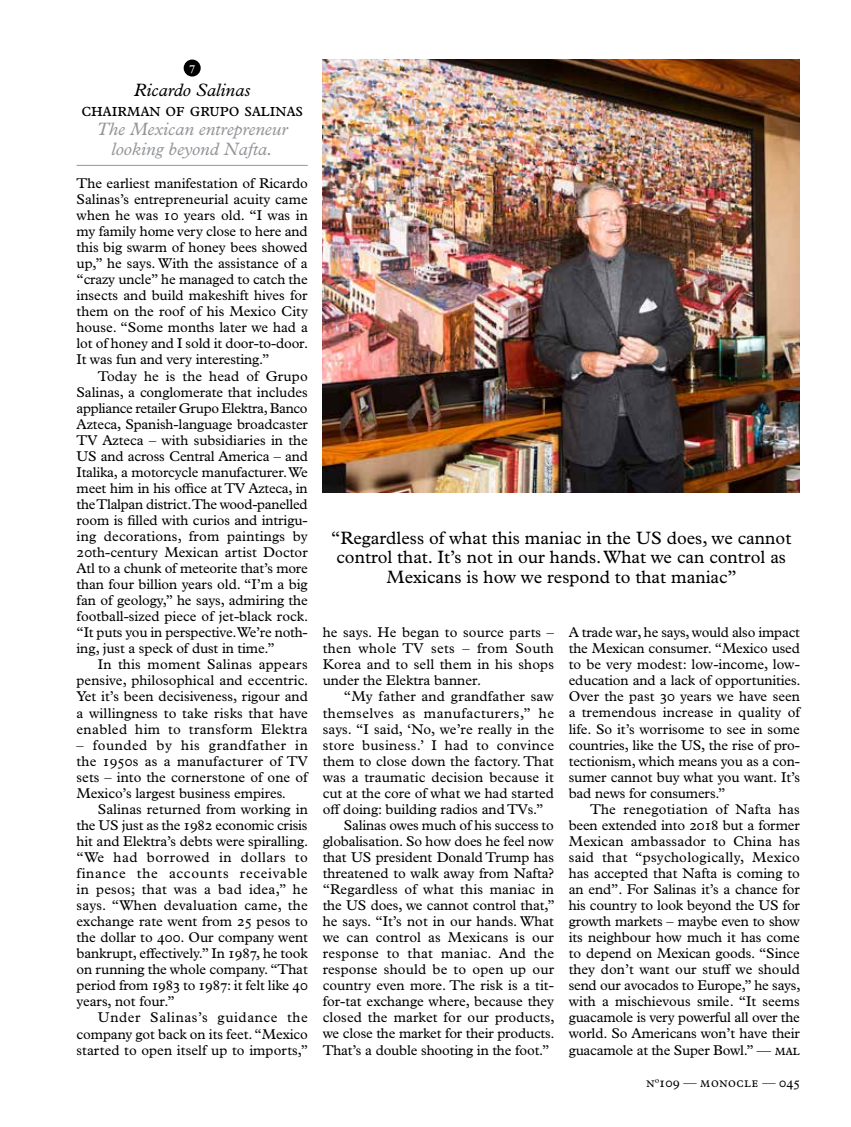
<style>
.page{position:relative;width:851px;height:1127px;background:#fff}
.page>*{position:absolute;margin:0;border:0;box-sizing:border-box;transform-origin:0 0}
.t1{font:18px/19.5px "Plantin MT Std";color:#000;text-align:center}
.t2{font:italic 18px/19.5px "Plantin MT Std";color:#939598;text-align:center}
.t3{font:italic 18px "Plantin MT Std";color:#000}
.t4{font:14.25px/16px "Plantin MT Std";color:#000;text-align:justify}
.t5{font:14.25px "Plantin MT Std";letter-spacing:.025em;color:#000}
.t6{font:14.25px "Plantin MT Std";letter-spacing:.035em;color:#000}
.t7{font:13.2px "Plantin MT Std";letter-spacing:.04em;color:#000}
.t8{font:12px "Plantin MT Std";color:#fff}
</style>
<div class="page">
<img style="left:322px;top:60px;width:477px;height:433px">
<hr style="left:77px;top:165px;width:231px;height:1px;background:#939598">
<div style="left:184px;top:60px;width:17px;height:17px;background:#000;border-radius:50%"></div>
<p class="t8" style="left:189px;top:60px;width:8px">7</p>
<p class="t3" style="left:134px;top:79px;width:118px">Ricardo Salinas</p>
<p class="t1" style="left:81px;top:100px;width:223px">chairman of grupo salinas</p>
<p class="t2" style="left:97px;top:119px;width:192px">The Mexican entrepreneur looking beyond Nafta.</p>
<p class="t4" style="left:77px;top:175px;width:233px">The earliest manifestation of Ricardo Salinas’s entrepreneurial acuity came when he was 10 years old. “I was in my family home very close to here and this big swarm of honey bees showed up,” he says. With the assistance of a “crazy uncle” he managed to catch the insects and build makeshift hives for them on the roof of his Mexico City house. “Some months later we had a lot of honey and I sold it door-to-door.<br>It was fun and very interesting.”</p>
<p class="t4" style="left:77px;top:368px;width:233px;text-indent:21px">Today he is the head of Grupo Salinas, a conglomerate that includes appliance retailer Grupo Elektra, Banco Azteca, Spanish-language broadcaster TV Azteca – with subsidiaries in the US and across Central America – and Italika, a motorcycle manufacturer. We meet him in his office at TV Azteca, in the Tlalpan district. The wood-panelled room is filled with curios and intrigu&shy;ing decorations, from paintings by 20th-century Mexican artist Doctor Atl to a chunk of meteorite that’s more than four billion years old. “I’m a big fan of geology,” he says, admiring the football-sized piece of jet-black rock. “It puts you in perspective. We’re noth&shy;ing, just a speck of dust in time.”</p>
<p class="t4" style="left:77px;top:657px;width:233px;text-indent:21px">In this moment Salinas appears pensive, philosophical and eccentric.<br>Yet it’s been decisiveness, rigour and a willingness to take risks that have enabled him to transform Elektra</p>
<p class="t4" style="left:77px;top:737px;width:234px">– founded by his grandfather in the 1950s as a manufacturer of TV sets – into the cornerstone of one of Mexico’s largest business empires.</p>
<p class="t4" style="left:77px;top:801px;width:233px;text-indent:21px">Salinas returned from working in the US just as the 1982 economic crisis hit and Elektra’s debts were spiralling. “We had borrowed in dollars to finance the accounts receivable in pesos; that was a bad idea,” he says. “When devaluation came, the exchange rate went from 25 pesos to the dollar to 400. Our company went bankrupt, effectively.” In 1987, he took on running the whole company. “That period from 1983 to 1987: it felt like 40 years, not four.”</p>
<p class="t4" style="left:77px;top:1010px;width:233px;text-indent:21px">Under Salinas’s guidance the company got back on its feet. “Mexico started to open itself up to imports,”</p>
<p class="t1" style="left:331px;top:528px;width:461px">“Regardless of what this maniac in the US does, we cannot control that. It’s not in our hands. What we can control as<br>Mexicans is how we respond to that maniac”</p>
<p class="t4" style="left:322px;top:624px;width:233px">he says. He began to source parts – then whole TV sets – from South Korea and to sell them in his shops under the Elektra banner.</p>
<p class="t4" style="left:344px;top:689px;width:211px">“My father and grandfather saw</p>
<p class="t6" style="left:322px;top:704px;width:233px">themselves as manufacturers,” he</p>
<p class="t4" style="left:322px;top:721px;width:233px">says. “I said, ‘No, we’re really in the</p>
<p class="t5" style="left:322px;top:737px;width:233px">store business.’ I had to convince</p>
<p class="t4" style="left:322px;top:753px;width:233px">them to close down the factory. That</p>
<p class="t4" style="left:322px;top:769px;width:233px">was a traumatic decision because it</p>
<p class="t4" style="left:322px;top:785px;width:233px">cut at the core of what we had started</p>
<p class="t4" style="left:322px;top:801px;width:222px">off doing: building radios and TVs.”</p>
<p class="t4" style="left:344px;top:817px;width:211px">Salinas owes much of his success to</p>
<p class="t4" style="left:322px;top:833px;width:233px">globalisation. So how does he feel now</p>
<p class="t4" style="left:322px;top:849px;width:233px">that US president Donald Trump has</p>
<p class="t4" style="left:322px;top:865px;width:233px">threatened to walk away from Nafta?</p>
<p class="t4" style="left:322px;top:881px;width:233px">“Regardless of what this maniac in</p>
<p class="t4" style="left:322px;top:897px;width:233px">the US does, we cannot control that,”</p>
<p class="t4" style="left:322px;top:913px;width:233px">he says. “It’s not in our hands. What</p>
<p class="t4" style="left:322px;top:929px;width:233px">we can control as Mexicans is our</p>
<p class="t5" style="left:322px;top:945px;width:233px">response to that maniac. And the</p>
<p class="t4" style="left:322px;top:961px;width:233px">response should be to open up our</p>
<p class="t4" style="left:322px;top:977px;width:233px">country even more. The risk is a tit-</p>
<p class="t4" style="left:322px;top:993px;width:233px">for-tat exchange where, because they</p>
<p class="t4" style="left:322px;top:1010px;width:233px">closed the market for our products,</p>
<p class="t4" style="left:322px;top:1026px;width:233px">we close the market for their products.</p>
<p class="t4" style="left:322px;top:1042px;width:228px">That’s a double shooting in the foot.”</p>
<p class="t4" style="left:568px;top:624px;width:234px">A trade war, he says, would also impact the Mexican consumer. “Mexico used to be very modest: low-income, low&shy;education and a lack of opportunities.<br>Over the past 30 years we have seen a tremendous increase in quality of life. So it’s worrisome to see in some countries, like the US, the rise of pro&shy;tectionism, which means you as a con&shy;sumer cannot buy what you want. It’s bad news for consumers.”</p>
<p class="t4" style="left:568px;top:801px;width:233px;text-indent:21px">The renegotiation of Nafta has been extended into 2018 but a former Mexican ambassador to China has said that “psychologically, Mexico has accepted that Nafta is coming to an end”. For Salinas it’s a chance for his country to look beyond the US for growth markets – maybe even to show its neighbour how much it has come to depend on Mexican goods. “Since they don’t want our stuff we should send our avocados to Europe,” he says, with a mischievous smile. “It seems guacamole is very powerful all over the world. So Americans won’t have their guacamole at the Super Bowl.” — mal</p>
<p class="t7" style="left:646px;top:1075px;width:155px">no109 — monocle — 045</p>
</div>
